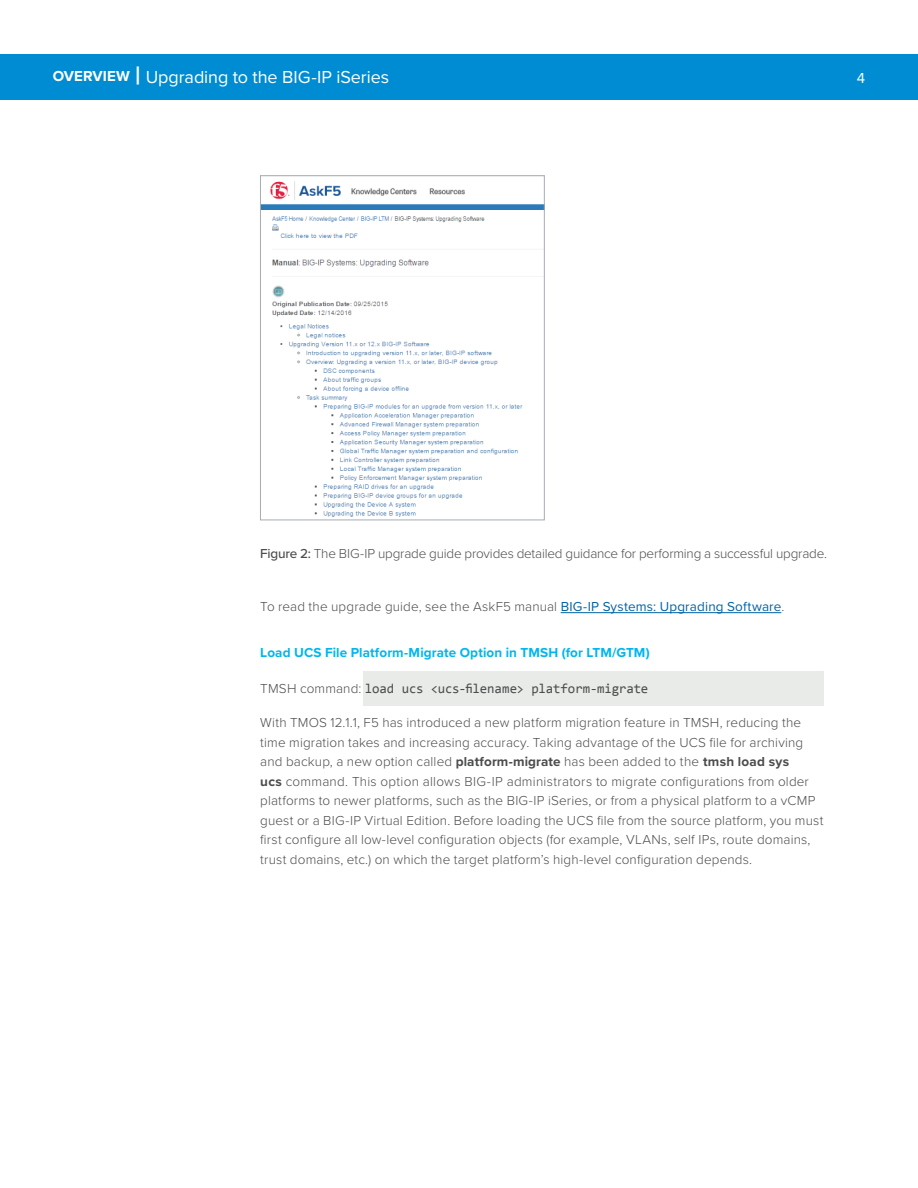
<style>
.page{position:relative;width:918px;height:1188px;background:#fff}
.page>*{position:absolute;margin:0;border:0;box-sizing:border-box;transform-origin:0 0}
.t1{font:18px "Proxima Nova";letter-spacing:-.005em;color:#fff}
.t2{font:15px "Proxima Nova";color:#fff}
.Body{font:300 13.5px/19.5px "Proxima Nova";letter-spacing:.01em;color:#4b4c4d}
.Figure_Body{font:300 13.5px "Proxima Nova";letter-spacing:-.015em;color:#4b4c4d}
.Body-2{font:700 13.5px "Proxima Nova";letter-spacing:.005em;color:#00b6f0}
.Body-3{font:13.5px "Consolas";letter-spacing:-.01em;color:#4b4c4d}
.s1{font-weight:700;font-size:15px}
.s2{font-weight:700;font-size:25.5px}
.s3{font-weight:500}
.s4{font-weight:400;color:#0063a4}
.s5{font-family:"Proxima Nova";font-weight:300}
.s6{font-weight:700}
</style>
<div class="page">
<div style="left:0;top:54px;width:918px;height:45px;background:#008cd2"></div>
<div style="left:363px;top:671px;width:461px;height:35px;background:#e9ebe8"></div>
<hr style="left:561px;top:612px;width:220px;height:1px;background:#0063a4">
<img style="left:262px;top:181px;width:281px;height:336px">
<div style="left:260px;top:176px;width:285px;height:344px;border:1px solid #a6acb4"></div>
<h1 class="t1" style="left:53px;top:63px;width:338px"><span class="s1">OVERVIEW</span> <span class="s2">|</span> Upgrading to the BIG-IP iSeries</h1>
<p class="t2" style="left:857px;top:66px;width:10px">4</p>
<p class="Figure_Body" style="left:260px;top:544px;width:568px"><span class="s3">Figure 2:</span> The BIG-IP upgrade guide provides detailed guidance for performing a successful upgrade.</p>
<p class="Body" style="left:260px;top:596px;width:526px">To read the upgrade guide, see the AskF5 manual <span class="s4">BIG-IP Systems: Upgrading Software</span>.</p>
<p class="Body-2" style="left:260px;top:642px;width:391px">Load UCS File Platform-Migrate Option in TMSH (for LTM/GTM)</p>
<p class="Body-3" style="left:260px;top:679px;width:390px"><span class="s5">TMSH command:</span> load ucs &lt;ucs-filename&gt; platform-migrate</p>
<p class="Body" style="left:260px;top:712px;width:565px">With TMOS 12.1.1, F5 has introduced a new platform migration feature in TMSH, reducing the time migration takes and increasing accuracy. Taking advantage of the UCS file for archiving and backup, a new option called <span class="s6">platform-migrate</span> has been added to the <span class="s6">tmsh load sys<br>ucs</span> command. This option allows BIG-IP administrators to migrate configurations from older platforms to newer platforms, such as the BIG-IP iSeries, or from a physical platform to a vCMP guest or a BIG-IP Virtual Edition. Before loading the UCS file from the source platform, you must first configure all low-level configuration objects (for example, VLANs, self IPs, route domains, trust domains, etc.) on which the target platform’s high-level configuration depends.</p>
</div>
